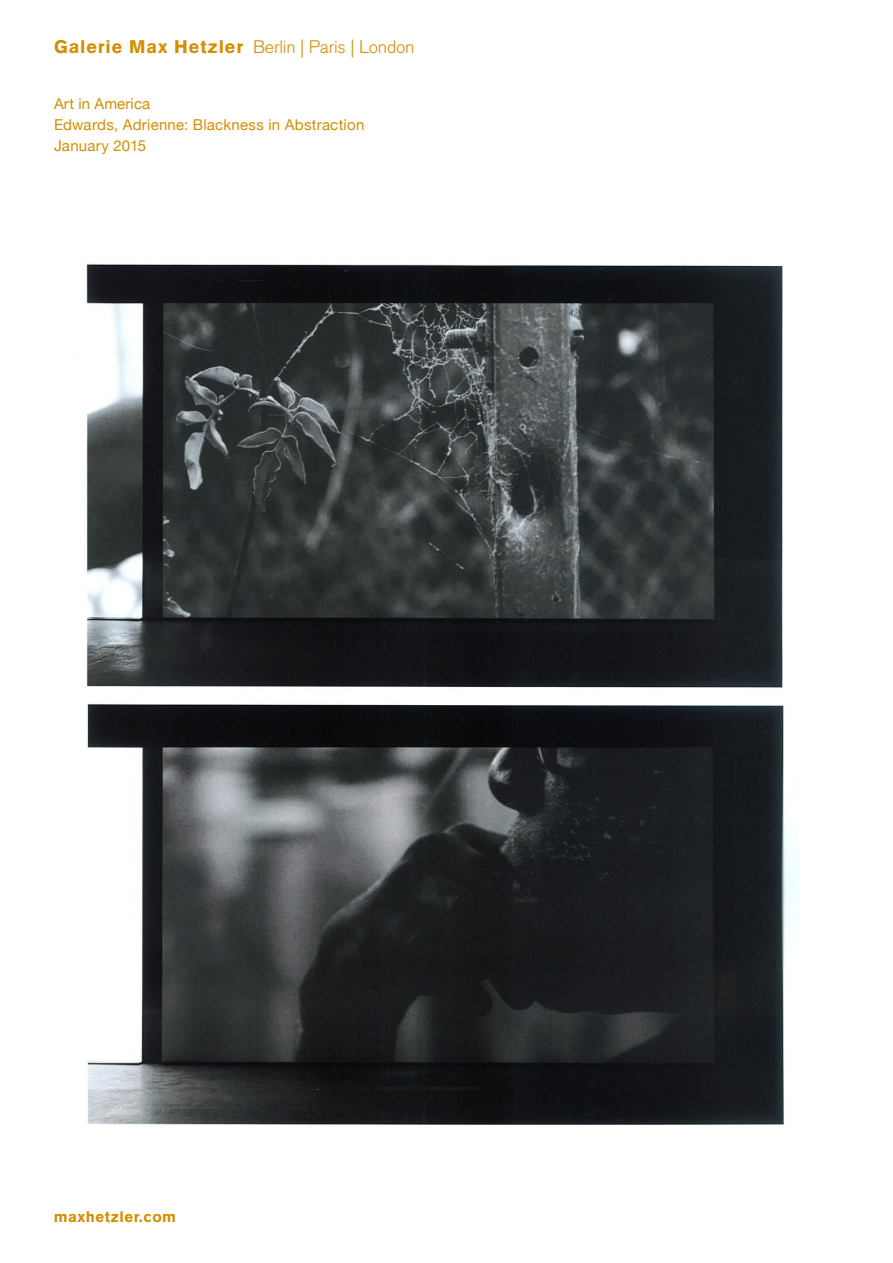
<style>
.page{position:relative;width:893px;height:1263px;background:#fff}
.page>*{position:absolute;margin:0;border:0;box-sizing:border-box;transform-origin:0 0}
.t1{font:18px "Akzidenz Grotesk BE Light Os F";letter-spacing:-.015em;color:#d48e00}
.t2{font:15px/21px "Helvetica Neue";letter-spacing:.015em;color:#d48e00}
.t3{font:900 15px "Akzidenz Grotesk";letter-spacing:.03em;color:#d48e00}
.s1{font-family:"Akzidenz Grotesk";font-weight:900}
</style>
<div class="page">
<img style="left:86px;top:263px;width:713px;height:862px">
<p class="t1" style="left:54px;top:37px;width:362px"><span class="s1">Galerie Max Hetzler</span> Berlin | Paris | London</p>
<p class="t2" style="left:54px;top:94px;width:312px">Art in America<br>Edwards, Adrienne: Blackness in Abstraction<br>January 2015</p>
<p class="t3" style="left:54px;top:1207px;width:124px">maxhetzler.com</p>
</div>
